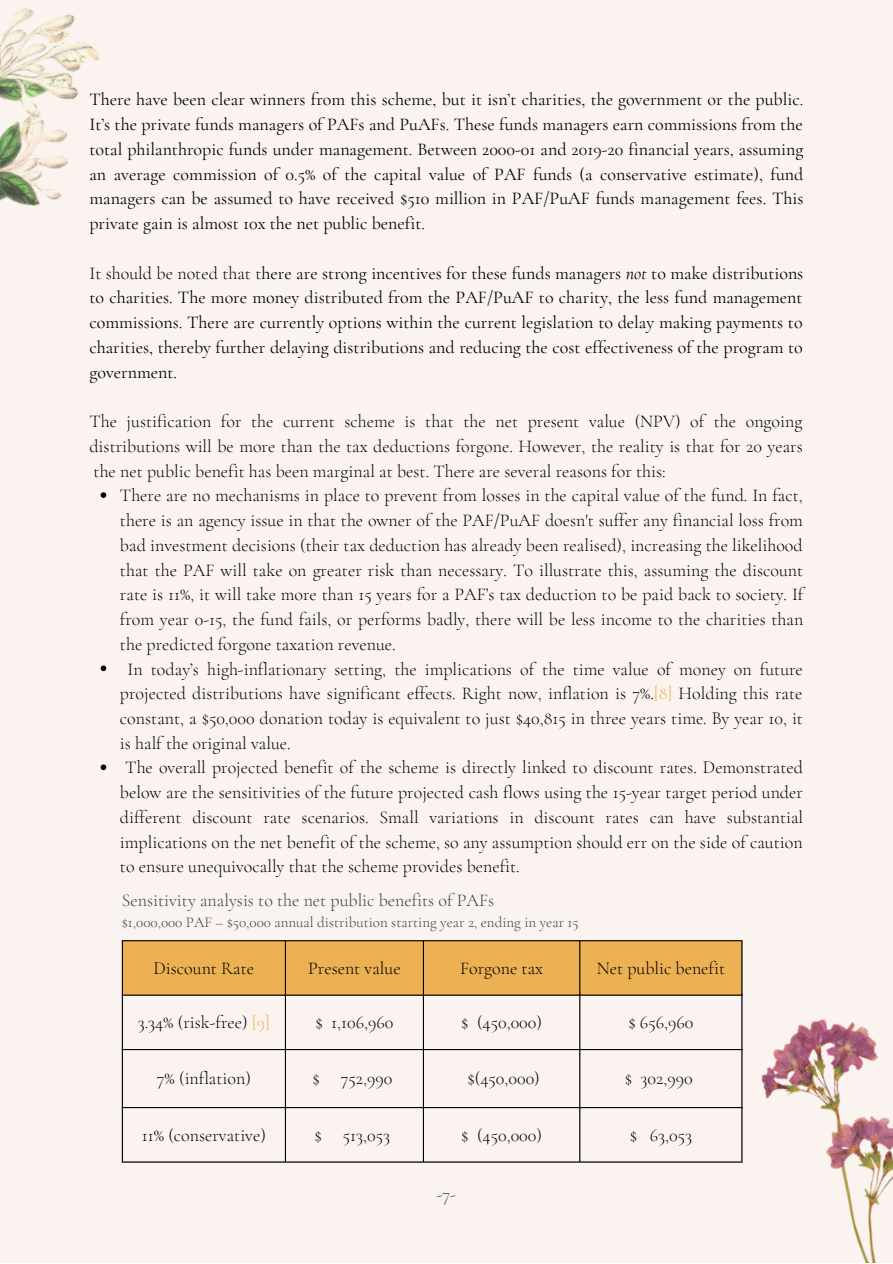
<style>
.page{position:relative;width:893px;height:1264px;background:#fff}
.page>*{position:absolute;margin:0;border:0;box-sizing:border-box;transform-origin:0 0}
.t1{font:300 18px/24.8px "Cormorant Garamond";color:#000;text-align:justify}
.t2{font:18px/24.8px "Cormorant Garamond";color:#000;text-align:justify}
.t3{font:300 18px "Cormorant Garamond";color:#304543}
.t4{font:300 15px "Cormorant Garamond";color:#304543}
.s1{font-weight:300}
.s2{font-style:italic}
.s3{color:#ecb153}
</style>
<div class="page">
<div style="left:0;top:0;width:892px;height:1262px;background:#fbf3f0"></div>
<img style="left:0;top:8px;width:100px;height:198px">
<img style="left:742px;top:997px;width:150px;height:265px">
<svg style="left:101px;top:492px;width:5px;height:6px"></svg>
<svg style="left:101px;top:665px;width:5px;height:6px"></svg>
<svg style="left:101px;top:764px;width:5px;height:6px"></svg>
<div style="left:123px;top:941px;width:618px;height:53px;background:#ecb153"></div>
<hr style="left:122px;top:941px;width:1px;height:220px;background:#000">
<hr style="left:285px;top:941px;width:1px;height:220px;background:#000">
<hr style="left:423px;top:941px;width:1px;height:220px;background:#000">
<hr style="left:579px;top:941px;width:1px;height:220px;background:#000">
<hr style="left:741px;top:941px;width:1px;height:220px;background:#000">
<hr style="left:122px;top:940px;width:620px;height:1px;background:#000">
<hr style="left:122px;top:994px;width:620px;height:1px;background:#000">
<hr style="left:122px;top:1048px;width:620px;height:2px;background:#000">
<hr style="left:122px;top:1106px;width:620px;height:2px;background:#000">
<hr style="left:122px;top:1161px;width:620px;height:1px;background:#000">
<p class="t2" style="left:89px;top:87px;width:715px">There have been clear winners from this scheme, but it isn’t charities, the government or the public.<br>It’s the private funds managers of PAFs and PuAFs. These funds managers earn commissions from the total philanthropic funds under management. Between 2000-01 and 2019-20 financial years, assuming an average commission of 0.5% of the capital value of PAF funds (a conservative estimate), fund managers can be assumed to have received $510 million in PAF/PuAF funds management fees. This private gain is almost 10x the net public benefit.</p>
<p class="t2" style="left:89px;top:260px;width:715px"><span class="s1">It should be noted that t</span>here are strong incentives for these funds managers <span class="s2">not</span> to make distributions to charities. The more money distributed from the PAF/PuAF to charity, the less fund management commissions. There are currently options within the current legislation to delay making payments to charities, thereby further delaying distributions and reducing the cost effectiveness of the program to government.</p>
<p class="t1" style="left:89px;top:409px;width:714px">The justification for the current scheme is that the net present value (NPV) of the ongoing distributions will be more than the tax deductions forgone. However, the reality is that for 20 years the net public benefit has been marginal at best. There are several reasons for this:</p>
<p class="t1" style="left:120px;top:483px;width:685px">There are no mechanisms in place to prevent from losses in the capital value of the fund. In fact, there is an agency issue in that the owner of the PAF/PuAF doesn't suffer any financial loss from bad investment decisions (their tax deduction has already been realised), increasing the likelihood that the PAF will take on greater risk than necessary. To illustrate this, assuming the discount rate is 11%, it will take more than 15 years for a PAF’s tax deduction to be paid back to society. If from year 0-15, the fund fails, or performs badly, there will be less income to the charities than the predicted forgone taxation revenue.</p>
<p class="t1" style="left:120px;top:656px;width:684px;text-indent:8px">In today’s high-inflationary setting, the implications of the time value of money on future projected distributions have significant effects. Right now, inflation is 7%.<span class="s3">[8]</span> Holding this rate constant, a $50,000 donation today is equivalent to just $40,815 in three years time. By year 10, it is half the original value.</p>
<p class="t1" style="left:120px;top:755px;width:684px">The overall projected benefit of the scheme is directly linked to discount rates. Demonstrated below are the sensitivities of the future projected cash flows using the 15-year target period under different discount rate scenarios. Small variations in discount rates can have substantial implications on the net benefit of the scheme, so any assumption should err on the side of caution to ensure unequivocally that the scheme provides benefit.</p>
<p class="t3" style="left:122px;top:888px;width:374px">Sensitivity analysis to the net public benefits of PAFs</p>
<p class="t4" style="left:122px;top:913px;width:458px">$1,000,000 PAF – $50,000 annual distribution starting year 2, ending in year 15</p>
<p class="t1" style="left:153px;top:955px;width:102px">Discount Rate</p>
<p class="t1" style="left:308px;top:955px;width:94px">Present value</p>
<p class="t1" style="left:460px;top:955px;width:85px">Forgone tax</p>
<p class="t1" style="left:596px;top:955px;width:130px">Net public benefit</p>
<p class="t1" style="left:138px;top:1010px;width:134px">3.34% (risk-free) <span class="s3">[9]</span></p>
<p class="t1" style="left:315px;top:1010px;width:79px">$ 1,106,960</p>
<p class="t1" style="left:461px;top:1010px;width:82px">$ (450,000)</p>
<p class="t1" style="left:628px;top:1010px;width:66px">$ 656,960</p>
<p class="t1" style="left:157px;top:1065px;width:96px">7% (inflation)</p>
<p class="t1" style="left:312px;top:1065px;width:81px">$ 752,990</p>
<p class="t1" style="left:467px;top:1065px;width:74px">$(450,000)</p>
<p class="t1" style="left:624px;top:1065px;width:69px">$ 302,990</p>
<p class="t1" style="left:142px;top:1122px;width:126px">11% (conservative)</p>
<p class="t1" style="left:314px;top:1122px;width:77px">$ 513,053</p>
<p class="t1" style="left:461px;top:1122px;width:82px">$ (450,000)</p>
<p class="t1" style="left:629px;top:1122px;width:64px">$ 63,053</p>
<p class="t3" style="left:436px;top:1182px;width:21px">-7-</p>
</div>
